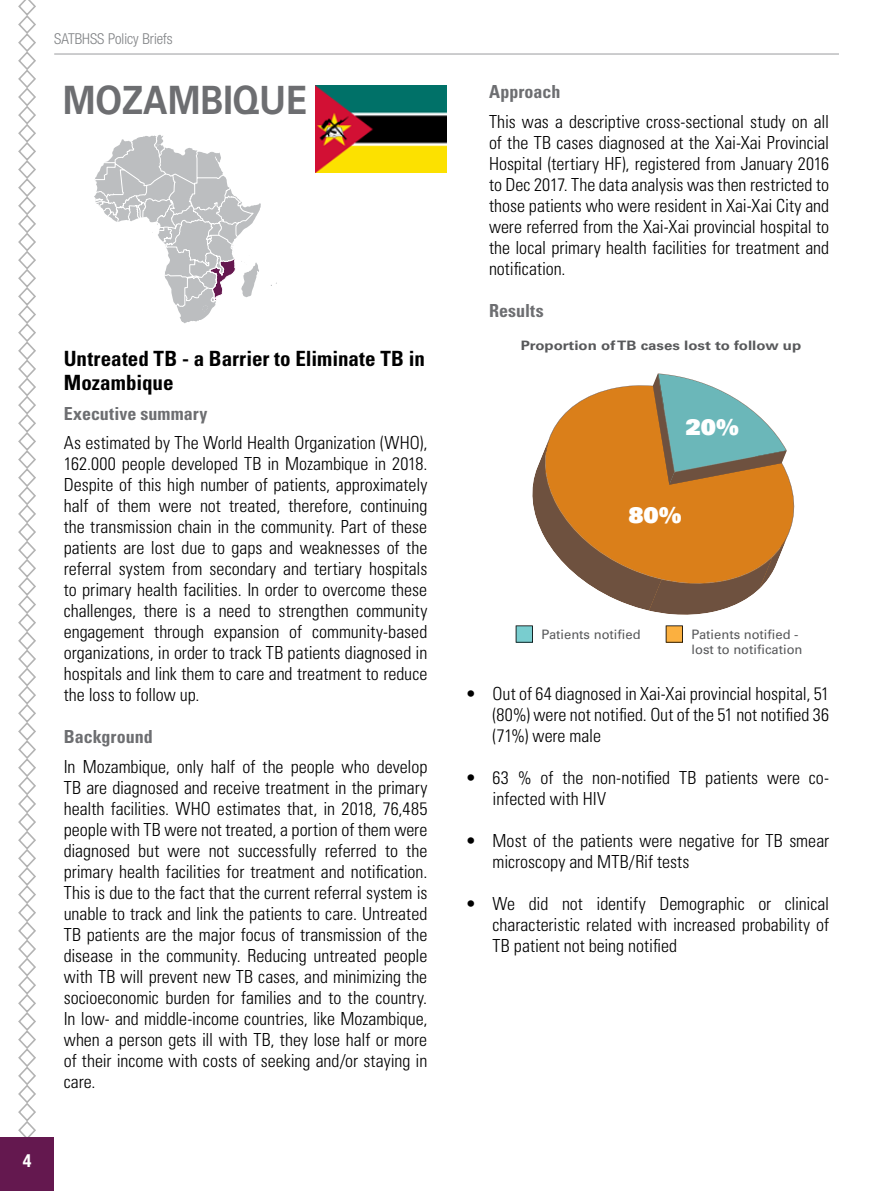
<style>
.page{position:relative;width:893px;height:1191px;background:#fff}
.page>*{position:absolute;margin:0;border:0;box-sizing:border-box;transform-origin:0 0}
.t1{font:700 39px "Univers";color:#6d6e71;scale:.88 1}
.t2{font:900 21.6px "Univers";color:#fff}
.t3{font:700 condensed 21px/24px "Univers LT Std";color:#000}
.t4{font:300 condensed 18px/21px "Univers LT Std";color:#000;text-align:justify}
.t5{font:700 condensed 18px "Univers LT Std";color:#6d6e71}
.t6{font:700 condensed 18px "Helvetica Neue LT Std";color:#fff}
.t7{font:300 condensed 15px "Helvetica Neue LT Std";color:#808285}
.t8{font:13.05px/15.6px "Univers";color:#58595b}
.t9{font:700 13.05px "Univers";color:#58595b;scale:1.16 1}
</style>
<div class="page">
<svg style="left:18px;top:0;width:18px;height:1137px"></svg>
<div style="left:0;top:1137px;width:54px;height:54px;background:#64184f"></div>
<hr style="left:54px;top:54px;width:785px;height:1px;background:#808285">
<img style="left:315px;top:85px;width:131px;height:87px">
<svg style="left:94px;top:135px;width:167px;height:188px"></svg>
<svg style="left:532px;top:373px;width:263px;height:242px"></svg>
<svg style="left:516px;top:625px;width:17px;height:17px"></svg>
<svg style="left:666px;top:625px;width:17px;height:17px"></svg>
<p class="t7" style="left:54px;top:30px;width:120px">SATBHSS Policy Briefs</p>
<h1 class="t1" style="left:63px;top:78px;width:279px">MOZAMBIQUE</h1>
<p class="t6" style="left:23px;top:1149px;width:10px">4</p>
<p class="t3" style="left:64px;top:346px;width:363px">Untreated TB - a Barrier to Eliminate TB in<br>Mozambique</p>
<p class="t5" style="left:64px;top:402px;width:145px">Executive summary</p>
<p class="t4" style="left:64px;top:432px;width:365px">As estimated by The World Health Organization (WHO), 162.000 people developed TB in Mozambique in 2018.<br>Despite of this high number of patients, approximately half of them were not treated, therefore, continuing the transmission chain in the community. Part of these patients are lost due to gaps and weaknesses of the referral system from secondary and tertiary hospitals to primary health facilities. In order to overcome these challenges, there is a need to strengthen community engagement through expansion of community-based organizations, in order to track TB patients diagnosed in hospitals and link them to care and treatment to reduce the loss to follow up.</p>
<p class="t5" style="left:64px;top:726px;width:90px">Background</p>
<p class="t4" style="left:64px;top:756px;width:365px">In Mozambique, only half of the people who develop TB are diagnosed and receive treatment in the primary health facilities. WHO estimates that, in 2018, 76,485 people with TB were not treated, a portion of them were diagnosed but were not successfully referred to the primary health facilities for treatment and notification.<br>This is due to the fact that the current referral system is unable to track and link the patients to care. Untreated TB patients are the major focus of transmission of the disease in the community. Reducing untreated people with TB will prevent new TB cases, and minimizing the socioeconomic burden for families and to the country.<br>In low- and middle-income countries, like Mozambique, when a person gets ill with TB, they lose half or more of their income with costs of seeking and/or staying in care.</p>
<p class="t5" style="left:489px;top:81px;width:73px">Approach</p>
<p class="t4" style="left:489px;top:111px;width:342px">This was a descriptive cross-sectional study on all of the TB cases diagnosed at the Xai-Xai Provincial Hospital (tertiary HF), registered from January 2016 to Dec 2017. The data analysis was then restricted to those patients who were resident in Xai-Xai City and were referred from the Xai-Xai provincial hospital to the local primary health facilities for treatment and notification.</p>
<p class="t5" style="left:489px;top:299px;width:56px">Results</p>
<p class="t9" style="left:521px;top:337px;width:243px">Proportion ofTB cases lost to follow up</p>
<p class="t2" style="left:686px;top:413px;width:55px">20%</p>
<p class="t2" style="left:628px;top:501px;width:55px">80%</p>
<p class="t8" style="left:541px;top:626px;width:101px">Patients notified</p>
<p class="t8" style="left:691px;top:626px;width:113px">Patients notified - lost to notification</p>
<p class="t4" style="left:493px;top:683px;width:338px;text-indent:-27px">• Out of 64 diagnosed in Xai-Xai provincial hospital, 51 (80%) were not notified. Out of the 51 not notified 36 (71%) were male</p>
<p class="t4" style="left:493px;top:767px;width:338px;text-indent:-27px">• 63 % of the non-notified TB patients were co&shy;infected with HIV</p>
<p class="t4" style="left:493px;top:830px;width:338px;text-indent:-27px">• Most of the patients were negative for TB smear microscopy and MTB/Rif tests</p>
<p class="t4" style="left:493px;top:893px;width:338px;text-indent:-27px">• We did not identify Demographic or clinical characteristic related with increased probability of TB patient not being notified</p>
</div>
